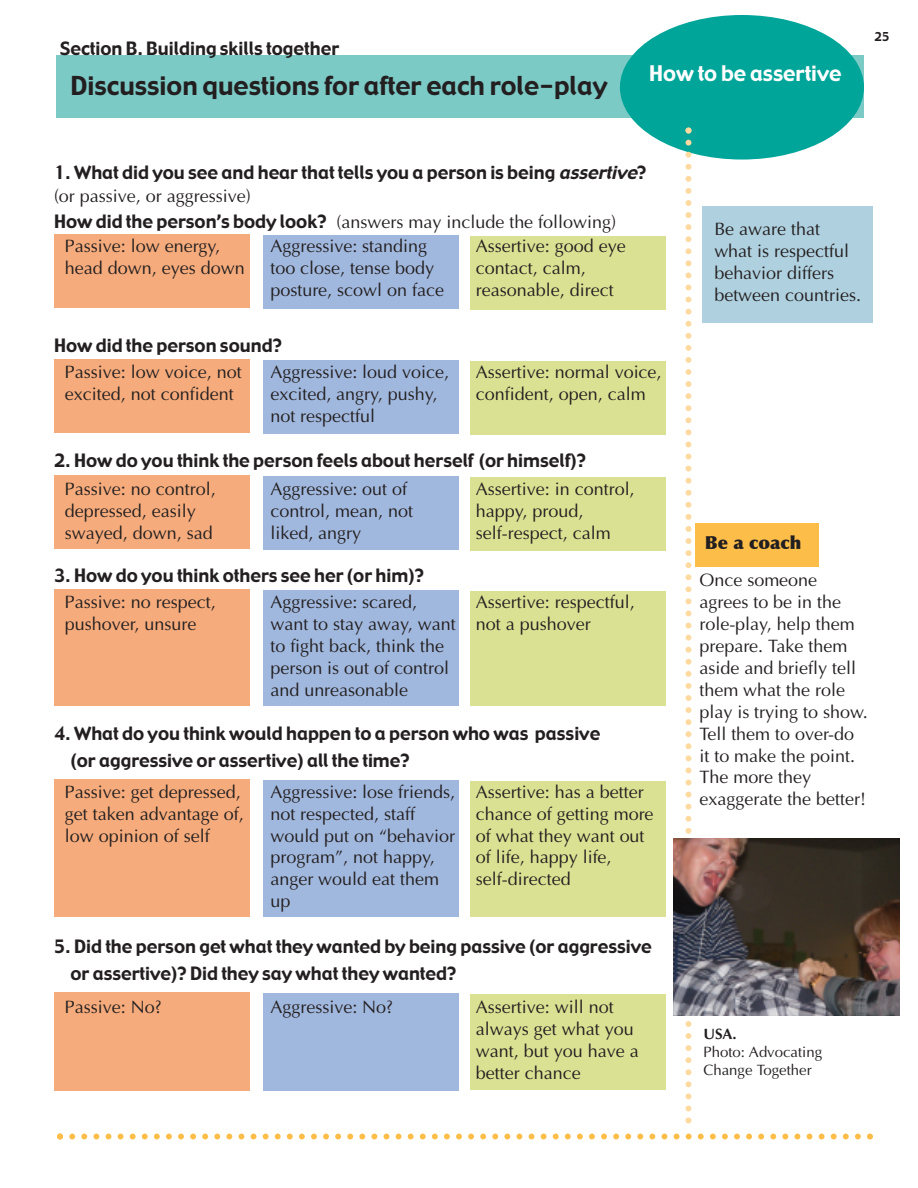
<style>
.page{position:relative;width:918px;height:1188px;background:#fff}
.page>*{position:absolute;margin:0;border:0;box-sizing:border-box;transform-origin:0 0}
.t1{font:25.5px "Gadget";color:#231f20}
.t2{font:21px "Gadget";color:#fff}
.t3{font:18px/21.9px "Optima";color:#231f20}
.t4{font:18px/27px "Gadget";color:#231f20}
.t5{font:900 18px "Optima";color:#231f20}
.t6{font:15px/18.3px "Optima";color:#231f20}
.t7{font:700 15px "Optima";color:#231f20}
.t8{font:12px "Gadget";color:#231f20}
.s1{font-style:italic}
.s2{font-family:"Gadget"}
</style>
<div class="page">
<div style="left:695px;top:523px;width:124px;height:43px;background:#fdbe49"></div>
<svg style="left:57px;top:1134px;width:816px;height:6px"></svg>
<div style="left:57px;top:55px;width:807px;height:63px;background:#7ccac6"></div>
<div style="left:54px;top:234px;width:196px;height:74px;background:#f5ab7b"></div>
<div style="left:263px;top:235px;width:196px;height:74px;background:#a1b8de"></div>
<div style="left:470px;top:237px;width:196px;height:73px;background:#dae192"></div>
<div style="left:54px;top:359px;width:196px;height:74px;background:#f5ab7b"></div>
<div style="left:263px;top:360px;width:196px;height:73px;background:#a1b8de"></div>
<div style="left:470px;top:361px;width:196px;height:74px;background:#dae192"></div>
<div style="left:54px;top:475px;width:196px;height:74px;background:#f5ab7b"></div>
<div style="left:263px;top:476px;width:196px;height:74px;background:#a1b8de"></div>
<div style="left:470px;top:478px;width:196px;height:73px;background:#dae192"></div>
<div style="left:54px;top:590px;width:196px;height:116px;background:#f5ab7b"></div>
<div style="left:263px;top:591px;width:196px;height:115px;background:#a1b8de"></div>
<div style="left:470px;top:592px;width:196px;height:114px;background:#dae192"></div>
<div style="left:54px;top:992px;width:196px;height:98px;background:#f5ab7b"></div>
<div style="left:263px;top:993px;width:196px;height:97px;background:#a1b8de"></div>
<div style="left:470px;top:994px;width:196px;height:96px;background:#dae192"></div>
<div style="left:54px;top:780px;width:196px;height:137px;background:#f5ab7b"></div>
<div style="left:263px;top:780px;width:196px;height:137px;background:#a1b8de"></div>
<div style="left:470px;top:782px;width:196px;height:135px;background:#dae192"></div>
<div style="left:620px;top:15px;width:244px;height:145px;background:#00a599;border-radius:50%"></div>
<svg style="left:686px;top:128px;width:6px;height:996px"></svg>
<img style="left:674px;top:838px;width:226px;height:178px">
<div style="left:702px;top:207px;width:170px;height:116px;background:#afd0df"></div>
<p class="t4" style="left:60px;top:35px;width:281px">Section B. Building skills together</p>
<h1 class="t1" style="left:70px;top:71px;width:538px">Discussion questions for after each role-play</h1>
<p class="t2" style="left:649px;top:61px;width:194px">How to be assertive</p>
<p class="t8" style="left:875px;top:29px;width:16px">25</p>
<p class="t4" style="left:54px;top:160px;width:594px">1. What did you see and hear that tells you a person is being <span class="s1">assertive</span>?</p>
<p class="t3" style="left:54px;top:183px;width:564px;line-height:26.2px">(or passive, or aggressive)<br><span class="s2">How did the person’s body look?</span> (answers may include the following)</p>
<p class="t3" style="left:65px;top:235px;width:181px">Passive: low energy, head down, eyes down</p>
<p class="t3" style="left:270px;top:235px;width:175px">Aggressive: standing too close, tense body posture, scowl on face</p>
<p class="t3" style="left:476px;top:235px;width:151px">Assertive: good eye contact, calm, reasonable, direct</p>
<p class="t4" style="left:54px;top:333px;width:229px">How did the person sound?</p>
<p class="t3" style="left:65px;top:361px;width:178px">Passive: low voice, not excited, not confident</p>
<p class="t3" style="left:270px;top:361px;width:180px">Aggressive: loud voice, excited, angry, pushy, not respectful</p>
<p class="t3" style="left:476px;top:361px;width:187px">Assertive: normal voice, confident, open, calm</p>
<p class="t4" style="left:54px;top:447px;width:534px">2. How do you think the person feels about herself (or himself)?</p>
<p class="t3" style="left:65px;top:478px;width:152px">Passive: no control, depressed, easily swayed, down, sad</p>
<p class="t3" style="left:270px;top:478px;width:144px">Aggressive: out of control, mean, not liked, angry</p>
<p class="t3" style="left:476px;top:478px;width:160px">Assertive: in control, happy, proud, self-respect, calm</p>
<p class="t4" style="left:54px;top:562px;width:371px">3. How do you think others see her (or him)?</p>
<p class="t3" style="left:65px;top:591px;width:152px">Passive: no respect, pushover, unsure</p>
<p class="t3" style="left:270px;top:591px;width:187px">Aggressive: scared, want to stay away, want to fight back, think the person is out of control and unreasonable</p>
<p class="t3" style="left:476px;top:591px;width:160px">Assertive: respectful, not a pushover</p>
<p class="t4" style="left:70px;top:721px;width:531px;text-indent:-16px">4. What do you think would happen to a person who was passive (or aggressive or assertive) all the time?</p>
<p class="t3" style="left:65px;top:781px;width:180px">Passive: get depressed, get taken advantage of, low opinion of self</p>
<p class="t3" style="left:270px;top:781px;width:186px">Aggressive: lose friends, not respected, staff would put on “behavior program”, not happy, anger would eat them up</p>
<p class="t3" style="left:476px;top:781px;width:179px">Assertive: has a better chance of getting more of what they want out of life, happy life, self-directed</p>
<p class="t4" style="left:70px;top:933px;width:583px;text-indent:-16px">5. Did the person get what they wanted by being passive (or aggressive or assertive)? Did they say what they wanted?</p>
<p class="t3" style="left:65px;top:996px;width:98px">Passive: No?</p>
<p class="t3" style="left:270px;top:996px;width:124px">Aggressive: No?</p>
<p class="t3" style="left:476px;top:996px;width:164px">Assertive: will not always get what you want, but you have a better chance</p>
<p class="t3" style="left:714px;top:218px;width:148px">Be aware that what is respectful behavior differs between countries.</p>
<p class="t5" style="left:705px;top:532px;width:98px">Be a coach</p>
<p class="t3" style="left:699px;top:569px;width:170px">Once someone agrees to be in the role-play, help them prepare. Take them aside and briefly tell them what the role play is trying to show.<br>Tell them to over-do it to make the point.<br>The more they exaggerate the better!</p>
<p class="t7" style="left:704px;top:1025px;width:35px">USA.</p>
<p class="t6" style="left:704px;top:1043px;width:120px">Photo: Advocating<br>Change Together</p>
</div>
